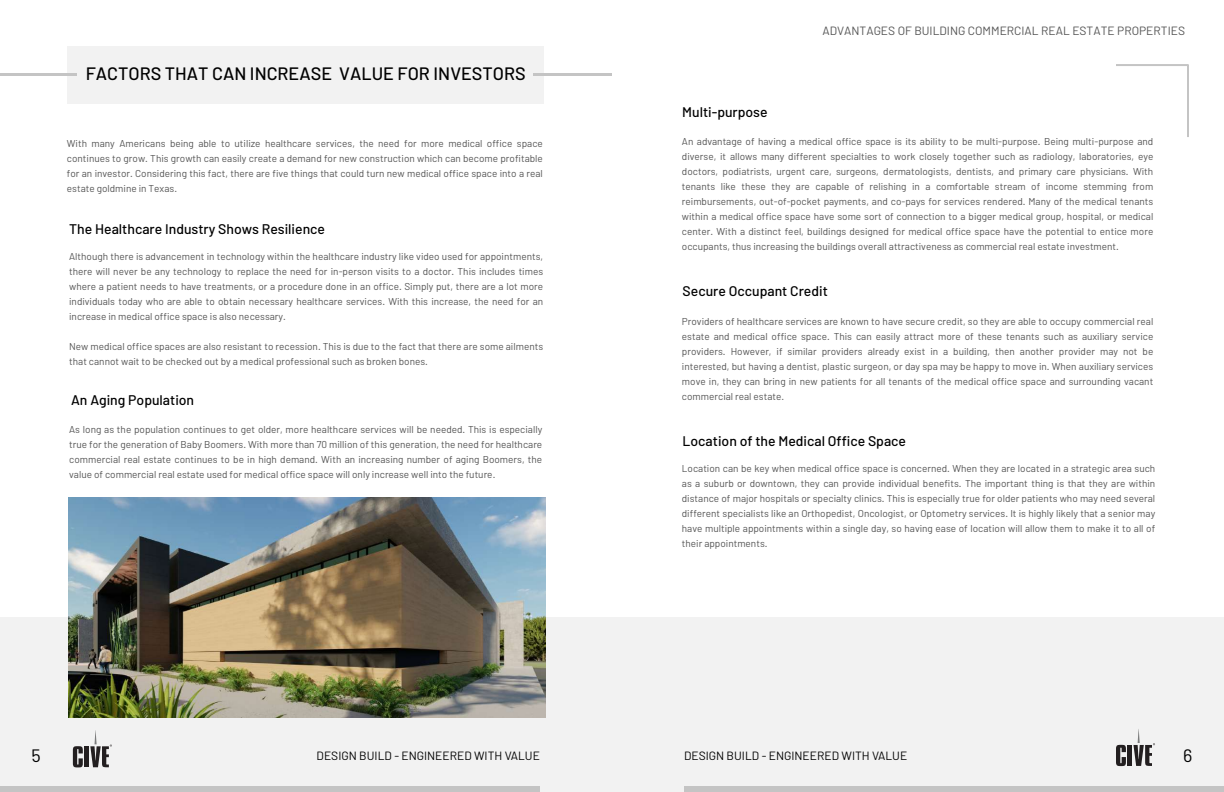
<style>
.page{position:relative;width:1224px;height:792px;background:#fff}
.page>*{position:absolute;margin:0;border:0;box-sizing:border-box;transform-origin:0 0}
.t1{font:500 18px "Barlow";color:#000}
.t2{font:18px "Barlow";color:#000}
.t3{font:500 14px "Barlow";color:#000}
.t4{font:12px "Barlow";color:#000}
.t5{font:12px "Barlow";color:#545454}
.t6{font:10px/15px "Barlow";color:#545454;text-align:justify}
</style>
<div class="page">
<svg style="left:1116px;top:64px;width:73px;height:73px"></svg>
<div style="left:0;top:617px;width:1224px;height:175px;background:#f2f2f2"></div>
<svg style="left:1116px;top:745px;width:10px;height:21px"></svg>
<hr style="left:1128px;top:745px;width:4px;height:21px;background:#231f20">
<svg style="left:1133px;top:729px;width:22px;height:37px"></svg>
<div style="left:684px;top:786px;width:540px;height:6px;background:#c4c4c4"></div>
<svg style="left:73px;top:746px;width:10px;height:21px"></svg>
<hr style="left:85px;top:746px;width:4px;height:21px;background:#231f20">
<svg style="left:90px;top:730px;width:22px;height:37px"></svg>
<div style="left:0;top:786px;width:540px;height:6px;background:#c4c4c4"></div>
<div style="left:67px;top:46px;width:477px;height:57px;background:#f2f2f2"></div>
<hr style="left:0;top:74px;width:612px;height:2px;background:#c4c4c4">
<div style="left:78px;top:51px;width:455px;height:46px;background:#f2f2f2"></div>
<img style="left:68px;top:497px;width:477px;height:221px">
<h1 class="t1" style="left:86px;top:63px;width:441px">FACTORS THAT CAN INCREASE VALUE FOR INVESTORS</h1>
<p class="t6" style="left:67px;top:135px;width:478px">With many Americans being able to utilize healthcare services, the need for more medical office space continues to grow. This growth can easily create a demand for new construction which can become profitable for an investor. Considering this fact, there are five things that could turn new medical office space into a real estate goldmine in Texas.</p>
<h2 class="t3" style="left:69px;top:220px;width:257px">The Healthcare Industry Shows Resilience</h2>
<p class="t6" style="left:69px;top:249px;width:476px">Although there is advancement in technology within the healthcare industry like video used for appointments, there will never be any technology to replace the need for in-person visits to a doctor. This includes times where a patient needs to have treatments, or a procedure done in an office. Simply put, there are a lot more individuals today who are able to obtain necessary healthcare services. With this increase, the need for an increase in medical office space is also necessary.</p>
<p class="t6" style="left:69px;top:339px;width:476px">New medical office spaces are also resistant to recession. This is due to the fact that there are some ailments that cannot wait to be checked out by a medical professional such as broken bones.</p>
<h2 class="t3" style="left:71px;top:391px;width:125px">An Aging Population</h2>
<p class="t6" style="left:69px;top:422px;width:475px">As long as the population continues to get older, more healthcare services will be needed. This is especially true for the generation of Baby Boomers. With more than 70 million of this generation, the need for healthcare commercial real estate continues to be in high demand. With an increasing number of aging Boomers, the value of commercial real estate used for medical office space will only increase well into the future.</p>
<p class="t5" style="left:822px;top:23px;width:364px">ADVANTAGES OF BUILDING COMMERCIAL REAL ESTATE PROPERTIES</p>
<h2 class="t3" style="left:682px;top:104px;width:87px">Multi-purpose</h2>
<p class="t6" style="left:682px;top:134px;width:473px">An advantage of having a medical office space is its ability to be multi-purpose. Being multi-purpose and diverse, it allows many different specialties to work closely together such as radiology, laboratories, eye doctors, podiatrists, urgent care, surgeons, dermatologists, dentists, and primary care physicians. With tenants like these they are capable of relishing in a comfortable stream of income stemming from reimbursements, out-of-pocket payments, and co-pays for services rendered. Many of the medical tenants within a medical office space have some sort of connection to a bigger medical group, hospital, or medical center. With a distinct feel, buildings designed for medical office space have the potential to entice more occupants, thus increasing the buildings overall attractiveness as commercial real estate investment.</p>
<h2 class="t3" style="left:683px;top:283px;width:147px">Secure Occupant Credit</h2>
<p class="t6" style="left:682px;top:314px;width:473px">Providers of healthcare services are known to have secure credit, so they are able to occupy commercial real estate and medical office space. This can easily attract more of these tenants such as auxiliary service providers. However, if similar providers already exist in a building, then another provider may not be interested, but having a dentist, plastic surgeon, or day spa may be happy to move in. When auxiliary services move in, they can bring in new patients for all tenants of the medical office space and surrounding vacant commercial real estate.</p>
<h2 class="t3" style="left:683px;top:432px;width:225px">Location of the Medical Office Space</h2>
<p class="t6" style="left:682px;top:460px;width:475px">Location can be key when medical office space is concerned. When they are located in a strategic area such as a suburb or downtown, they can provide individual benefits. The important thing is that they are within distance of major hospitals or specialty clinics. This is especially true for older patients who may need several different specialists like an Orthopedist, Oncologist, or Optometry services. It is highly likely that a senior may have multiple appointments within a single day, so having ease of location will allow them to make it to all of their appointments.</p>
<h1 class="t2" style="left:31px;top:745px;width:11px">5</h1>
<p class="t4" style="left:317px;top:748px;width:225px">DESIGN BUILD - ENGINEERED WITH VALUE</p>
<p class="t4" style="left:684px;top:748px;width:225px">DESIGN BUILD - ENGINEERED WITH VALUE</p>
<h1 class="t2" style="left:1183px;top:745px;width:11px">6</h1>
</div>
